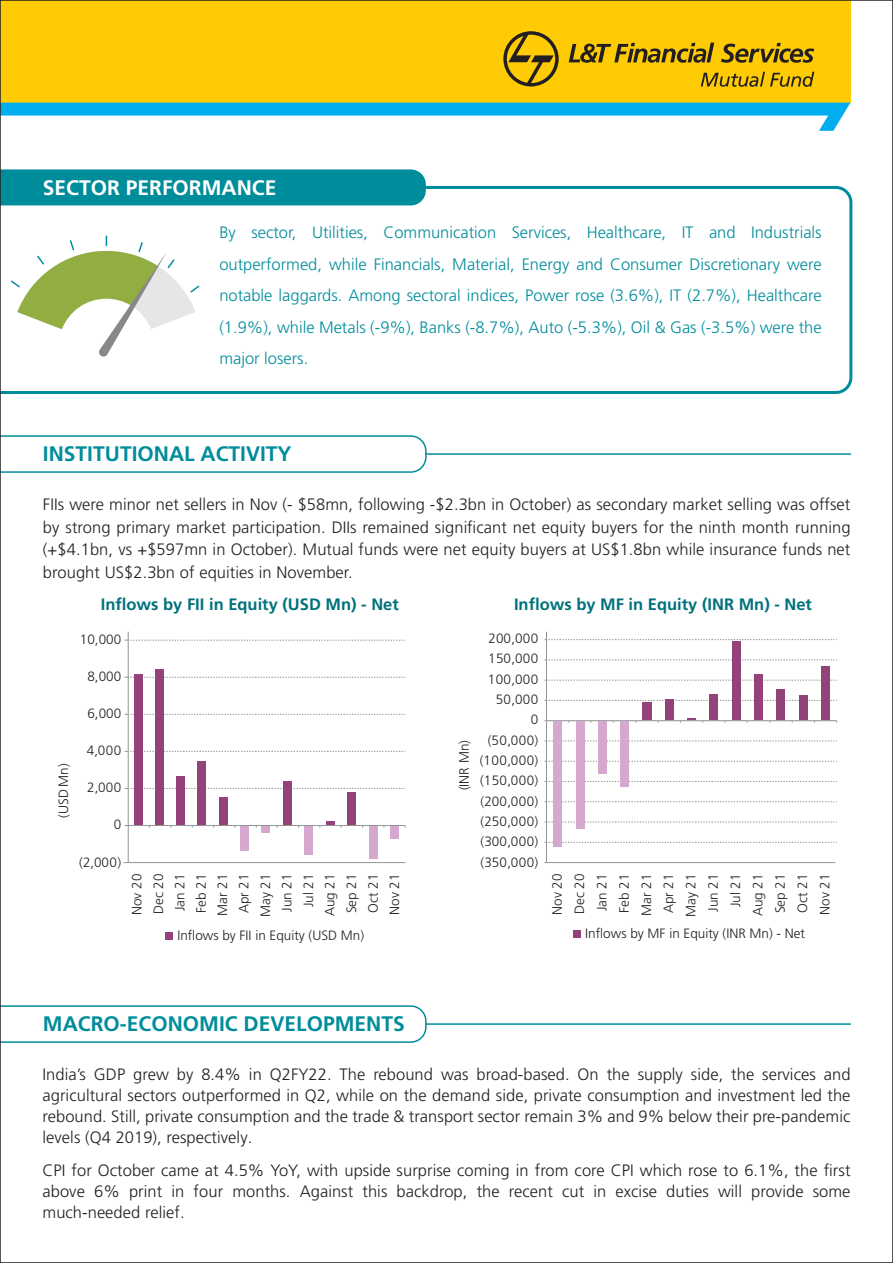
<style>
.page{position:relative;width:893px;height:1263px;background:#fff}
.page>*{position:absolute;margin:0;border:0;box-sizing:border-box;transform-origin:0 0}
.t1{font:700 21px "Frutiger LT Pro";color:#008d9b}
.t2{font:700 21px "Frutiger LT Pro";color:#fff}
.t3{font:300 16.5px/21px "Frutiger LT Pro";letter-spacing:.005em;color:#231f20;text-align:justify}
.t4{font:300 16.5px/31.5px "Frutiger LT Pro";color:#008d9b;text-align:justify}
.t5{font:700 16.5px "Frutiger LT Pro";color:#00717c}
.t6{font:300 13.5px/22.4px "Frutiger LT Pro";color:#231f20;text-align:right}
.t7{font:300 13.5px/20.2px "Frutiger LT Pro";letter-spacing:.03em;color:#231f20}
</style>
<div class="page">
<svg style="left:3px;top:185px;width:850px;height:209px"></svg>
<svg style="left:3px;top:435px;width:424px;height:38px"></svg>
<div style="left:3px;top:169px;width:423px;height:36px;background:#008d9b"></div>
<div style="left:166px;top:932px;width:7px;height:8px;background:#94437a"></div>
<div style="left:573px;top:930px;width:7px;height:7px;background:#94437a"></div>
<hr style="left:128px;top:862px;width:277px;height:1px;background:#939598">
<hr style="left:128px;top:632px;width:1px;height:230px;background:#939598">
<svg style="left:125px;top:788px;width:281px;height:1px"></svg>
<svg style="left:125px;top:751px;width:281px;height:1px"></svg>
<svg style="left:125px;top:714px;width:281px;height:1px"></svg>
<svg style="left:125px;top:677px;width:281px;height:1px"></svg>
<svg style="left:125px;top:640px;width:281px;height:1px"></svg>
<hr style="left:547px;top:862px;width:288px;height:1px;background:#939598">
<hr style="left:546px;top:632px;width:1px;height:230px;background:#939598">
<svg style="left:545px;top:761px;width:292px;height:1px"></svg>
<svg style="left:545px;top:781px;width:292px;height:1px"></svg>
<svg style="left:545px;top:801px;width:292px;height:1px"></svg>
<svg style="left:545px;top:820px;width:292px;height:3px"></svg>
<svg style="left:545px;top:842px;width:292px;height:1px"></svg>
<svg style="left:545px;top:741px;width:292px;height:1px"></svg>
<svg style="left:545px;top:700px;width:292px;height:1px"></svg>
<svg style="left:545px;top:659px;width:292px;height:1px"></svg>
<svg style="left:545px;top:639px;width:292px;height:1px"></svg>
<svg style="left:545px;top:680px;width:292px;height:1px"></svg>
<div style="left:0;top:0;width:850px;height:103px;background:#ffcb05"></div>
<svg style="left:3px;top:103px;width:847px;height:28px"></svg>
<svg style="left:503px;top:31px;width:56px;height:55px"></svg>
<svg style="left:701px;top:72px;width:113px;height:15px"></svg>
<svg style="left:569px;top:43px;width:145px;height:20px"></svg>
<svg style="left:721px;top:43px;width:93px;height:20px"></svg>
<hr style="left:426px;top:453px;width:425px;height:2px;background:#008d9b">
<svg style="left:10px;top:236px;width:191px;height:121px"></svg>
<svg style="left:3px;top:1005px;width:424px;height:38px"></svg>
<hr style="left:426px;top:1023px;width:425px;height:2px;background:#008d9b">
<div style="left:134px;top:674px;width:9px;height:151px;background:#94437a"></div>
<div style="left:155px;top:669px;width:9px;height:156px;background:#94437a"></div>
<div style="left:177px;top:776px;width:8px;height:49px;background:#94437a"></div>
<div style="left:198px;top:761px;width:8px;height:64px;background:#94437a"></div>
<div style="left:219px;top:797px;width:8px;height:28px;background:#94437a"></div>
<div style="left:240px;top:825px;width:9px;height:25px;background:#d5a8ce"></div>
<div style="left:262px;top:825px;width:8px;height:8px;background:#d5a8ce"></div>
<div style="left:283px;top:781px;width:8px;height:44px;background:#94437a"></div>
<div style="left:305px;top:825px;width:8px;height:30px;background:#d5a8ce"></div>
<svg style="left:320px;top:821px;width:14px;height:7px"></svg>
<div style="left:348px;top:792px;width:8px;height:33px;background:#94437a"></div>
<div style="left:369px;top:825px;width:8px;height:34px;background:#d5a8ce"></div>
<div style="left:390px;top:825px;width:9px;height:14px;background:#d5a8ce"></div>
<div style="left:642px;top:702px;width:10px;height:19px;background:#94437a"></div>
<div style="left:665px;top:699px;width:9px;height:22px;background:#94437a"></div>
<svg style="left:687px;top:718px;width:9px;height:2px"></svg>
<div style="left:709px;top:694px;width:9px;height:27px;background:#94437a"></div>
<div style="left:732px;top:641px;width:9px;height:80px;background:#94437a"></div>
<div style="left:754px;top:674px;width:9px;height:47px;background:#94437a"></div>
<div style="left:776px;top:689px;width:9px;height:32px;background:#94437a"></div>
<div style="left:799px;top:696px;width:8px;height:25px;background:#94437a"></div>
<div style="left:821px;top:666px;width:9px;height:55px;background:#94437a"></div>
<div style="left:553px;top:721px;width:9px;height:125px;background:#d5a8ce"></div>
<div style="left:576px;top:721px;width:8px;height:108px;background:#d5a8ce"></div>
<div style="left:598px;top:721px;width:9px;height:53px;background:#d5a8ce"></div>
<div style="left:620px;top:721px;width:9px;height:66px;background:#d5a8ce"></div>
<hr style="left:546px;top:720px;width:291px;height:1px;background:#939598">
<hr style="left:128px;top:825px;width:277px;height:1px;background:#939598">
<p class="t2" style="left:43px;top:175px;width:235px">SECTOR PERFORMANCE</p>
<p class="t4" style="left:219px;top:217px;width:604px">By sector, Utilities, Communication Services, Healthcare, IT and Industrials outperformed, while Financials, Material, Energy and Consumer Discretionary were notable laggards. Among sectoral indices, Power rose (3.6%), IT (2.7%), Healthcare (1.9%), while Metals (-9%), Banks (-8.7%), Auto (-5.3%), Oil &amp; Gas (-3.5%) were the major losers.</p>
<p class="t1" style="left:43px;top:442px;width:250px">INSTITUTIONAL ACTIVITY</p>
<p class="t3" style="left:43px;top:493px;width:809px;line-height:22.5px">FIIs were minor net sellers in Nov (- $58mn, following -$2.3bn in October) as secondary market selling was offset by strong primary market participation. DIIs remained significant net equity buyers for the ninth month running (+$4.1bn, vs +$597mn in October). Mutual funds were net equity buyers at US$1.8bn while insurance funds net brought US$2.3bn of equities in November.</p>
<p class="t5" style="left:101px;top:594px;width:299px">Inflows by FII in Equity (USD Mn) - Net</p>
<p class="t5" style="left:514px;top:594px;width:299px">Inflows by MF in Equity (INR Mn) - Net</p>
<p class="t6" style="left:52px;top:817px;width:56px;rotate:-90deg">(USD Mn)</p>
<p class="t6" style="left:80px;top:628px;width:43px">10,000</p>
<p class="t6" style="left:87px;top:665px;width:35px">8,000</p>
<p class="t6" style="left:87px;top:702px;width:35px">6,000</p>
<p class="t6" style="left:87px;top:739px;width:36px">4,000</p>
<p class="t6" style="left:87px;top:776px;width:35px">2,000</p>
<p class="t6" style="left:114px;top:814px;width:9px">0</p>
<p class="t6" style="left:79px;top:851px;width:43px">(2,000)</p>
<p class="t6" style="left:126px;top:915px;width:43px;rotate:-90deg">Nov 20</p>
<p class="t6" style="left:489px;top:627px;width:51px">200,000</p>
<p class="t7" style="left:488px;top:649px;width:52px">150,000<br>100,000</p>
<p class="t6" style="left:496px;top:688px;width:44px">50,000</p>
<p class="t6" style="left:148px;top:917px;width:45px;line-height:21.5px;rotate:-90deg">Dec 20<br>Jan 21<br>Feb 21<br>Mar 21<br>Apr 21<br>May 21<br>Jun 21<br>Jul 21<br>Aug 21<br>Sep 21<br>Oct 21<br>Nov 21</p>
<p class="t6" style="left:453px;top:790px;width:52px;rotate:-90deg">(INR Mn)</p>
<p class="t6" style="left:531px;top:709px;width:9px">0</p>
<p class="t6" style="left:488px;top:729px;width:52px">(50,000)</p>
<p class="t6" style="left:480px;top:750px;width:60px;line-height:20.2px;text-align:justify">(100,000) (150,000) (200,000) (250,000) (300,000) (350,000)</p>
<p class="t6" style="left:546px;top:917px;width:45px;rotate:-90deg">Nov 20<br>Dec 20<br>Jan 21<br>Feb 21<br>Mar 21<br>Apr 21<br>May 21<br>Jun 21<br>Jul 21<br>Aug 21<br>Sep 21<br>Oct 21<br>Nov 21</p>
<p class="t6" style="left:177px;top:924px;width:188px">Inflows by FII in Equity (USD Mn)</p>
<p class="t6" style="left:585px;top:922px;width:221px">Inflows by MF in Equity (INR Mn) - Net</p>
<p class="t1" style="left:43px;top:1012px;width:363px">MACRO-ECONOMIC DEVELOPMENTS</p>
<p class="t3" style="left:43px;top:1064px;width:809px">India’s GDP grew by 8.4% in Q2FY22. The rebound was broad-based. On the supply side, the services and agricultural sectors outperformed in Q2, while on the demand side, private consumption and investment led the rebound. Still, private consumption and the trade &amp; transport sector remain 3% and 9% below their pre-pandemic levels (Q4 2019), respectively.</p>
<p class="t3" style="left:43px;top:1160px;width:809px">CPI for October came at 4.5% YoY, with upside surprise coming in from core CPI which rose to 6.1%, the first above 6% print in four months. Against this backdrop, the recent cut in excise duties will provide some much-needed relief.</p>
</div>
